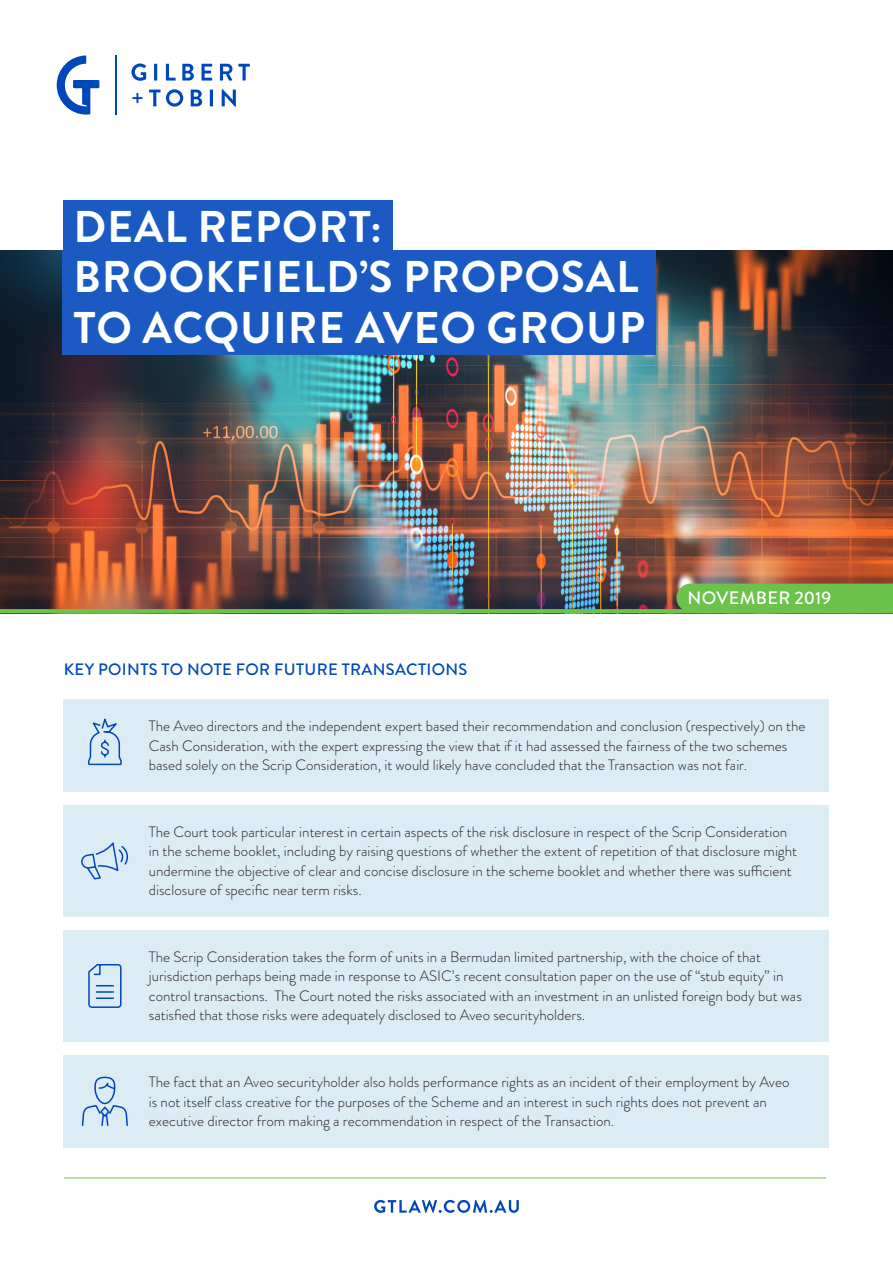
<style>
.page{position:relative;width:893px;height:1263px;background:#fff}
.page>*{position:absolute;margin:0;border:0;box-sizing:border-box;transform-origin:0 0}
.Shaded_Header__Blue{font:700 44.4px "Brandon Grotesque";letter-spacing:.02em;color:#fff}
.t1{font:500 18px "Brandon Grotesque";letter-spacing:.02em;color:#fff}
.Small_headings{font:500 16.5px "Brandon Grotesque";letter-spacing:.02em;color:#0047bb}
.Bullets_-_Plus_Sign{font:300 15px/19.5px "Brandon Grotesque";color:#231f20}
</style>
<div class="page">
<svg style="left:131px;top:63px;width:15px;height:18px"></svg>
<hr style="left:154px;top:64px;width:3px;height:17px;background:#0047bb">
<svg style="left:166px;top:64px;width:10px;height:17px"></svg>
<svg style="left:182px;top:64px;width:12px;height:17px"></svg>
<svg style="left:201px;top:64px;width:11px;height:17px"></svg>
<svg style="left:220px;top:64px;width:12px;height:17px"></svg>
<svg style="left:238px;top:64px;width:12px;height:17px"></svg>
<svg style="left:132px;top:93px;width:11px;height:10px"></svg>
<svg style="left:149px;top:90px;width:11px;height:16px"></svg>
<svg style="left:166px;top:89px;width:17px;height:18px"></svg>
<svg style="left:191px;top:90px;width:11px;height:16px"></svg>
<hr style="left:210px;top:90px;width:3px;height:16px;background:#0047bb">
<svg style="left:222px;top:89px;width:14px;height:18px"></svg>
<svg style="left:57px;top:56px;width:42px;height:59px"></svg>
<hr style="left:115px;top:56px;width:1px;height:59px;background:#0047bb">
<img style="left:0;top:251px;width:893px;height:333px">
<div style="left:63px;top:200px;width:330px;height:53px;background:#1a5ac2"></div>
<div style="left:63px;top:251px;width:593px;height:53px;background:#1a5ac2"></div>
<div style="left:63px;top:301px;width:593px;height:53px;background:#1a5ac2"></div>
<img style="left:0;top:584px;width:893px;height:29px">
<svg style="left:374px;top:1200px;width:145px;height:13px"></svg>
<hr style="left:64px;top:1178px;width:762px;height:1px;background:#6cc24a">
<div style="left:64px;top:1055px;width:765px;height:92px;background:#dcecf5"></div>
<div style="left:64px;top:930px;width:765px;height:112px;background:#dcecf5"></div>
<svg style="left:88px;top:964px;width:34px;height:44px"></svg>
<div style="left:64px;top:699px;width:765px;height:92px;background:#dcecf5"></div>
<div style="left:64px;top:805px;width:765px;height:111px;background:#dcecf5"></div>
<svg style="left:88px;top:718px;width:34px;height:48px"></svg>
<svg style="left:81px;top:842px;width:47px;height:38px"></svg>
<svg style="left:81px;top:1076px;width:47px;height:50px"></svg>
<p class="Shaded_Header__Blue" style="left:74px;top:195px;width:310px">DEAL REPORT:</p>
<p class="Shaded_Header__Blue" style="left:74px;top:246px;width:566px">BROOKFIELD’S PROPOSAL</p>
<p class="Shaded_Header__Blue" style="left:74px;top:296px;width:573px">TO ACQUIRE AVEO GROUP</p>
<p class="Small_headings" style="left:64px;top:658px;width:405px">KEY POINTS TO NOTE FOR FUTURE TRANSACTIONS</p>
<p class="t1" style="left:687px;top:585px;width:145px">NOVEMBER 2019</p>
<p class="Bullets_-_Plus_Sign" style="left:149px;top:716px;width:658px">The Aveo directors and the independent expert based their recommendation and conclusion (respectively) on the<br>Cash Consideration, with the expert expressing the view that if it had assessed the fairness of the two schemes based solely on the Scrip Consideration, it would likely have concluded that the Transaction was not fair.</p>
<p class="Bullets_-_Plus_Sign" style="left:149px;top:822px;width:650px">The Court took particular interest in certain aspects of the risk disclosure in respect of the Scrip Consideration in the scheme booklet, including by raising questions of whether the extent of repetition of that disclosure might undermine the objective of clear and concise disclosure in the scheme booklet and whether there was sufficient disclosure of specific near term risks.</p>
<p class="Bullets_-_Plus_Sign" style="left:149px;top:947px;width:655px">The Scrip Consideration takes the form of units in a Bermudan limited partnership, with the choice of that jurisdiction perhaps being made in response to ASIC’s recent consultation paper on the use of “stub equity” in control transactions. The Court noted the risks associated with an investment in an unlisted foreign body but was satisfied that those risks were adequately disclosed to Aveo securityholders.</p>
<p class="Bullets_-_Plus_Sign" style="left:149px;top:1072px;width:642px">The fact that an Aveo securityholder also holds performance rights as an incident of their employment by Aveo is not itself class creative for the purposes of the Scheme and an interest in such rights does not prevent an executive director from making a recommendation in respect of the Transaction.</p>
</div>
